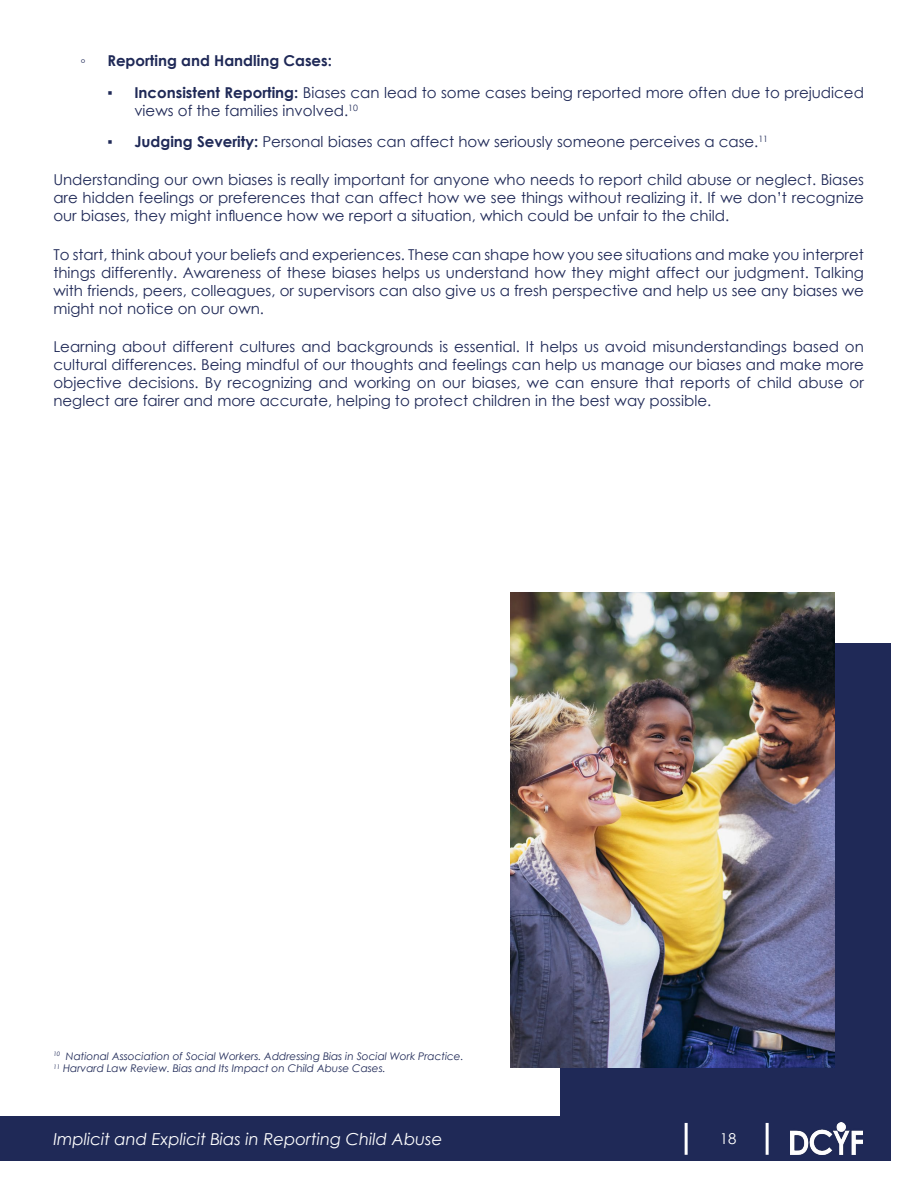
<style>
.page{position:relative;width:918px;height:1188px;background:#fff}
.page>*{position:absolute;margin:0;border:0;box-sizing:border-box;transform-origin:0 0}
.t1{font:italic 16.5px "Century Gothic";color:#fff}
.t2{font:15px/18px "Century Gothic";color:#1f2957;text-align:justify}
.t3{font:700 15px "Century Gothic";color:#1f2957}
.t4{font:15px "Century Gothic";color:#fff}
.t5{font:italic 10.5px/12.6px "Century Gothic";color:#1f2957}
.s1{font-weight:700}
</style>
<div class="page">
<div style="left:0;top:1117px;width:891px;height:44px;background:#1f2957"></div>
<hr style="left:685px;top:1123px;width:3px;height:32px;background:#fff">
<hr style="left:766px;top:1123px;width:3px;height:32px;background:#fff">
<img style="left:790px;top:1123px;width:73px;height:32px">
<div style="left:561px;top:643px;width:330px;height:475px;background:#1f2957"></div>
<img style="left:511px;top:592px;width:324px;height:476px">
<p class="t3" style="left:80px;top:49px;width:7px">◦</p>
<p class="t3" style="left:107px;top:49px;width:226px">Reporting and Handling Cases:</p>
<p class="t2" style="left:134px;top:83px;width:731px;text-indent:-27px"><span class="s1">▪ Inconsistent Reporting:</span> Biases can lead to some cases being reported more often due to prejudiced views of the families involved.<sup>10</sup></p>
<p class="t2" style="left:107px;top:133px;width:662px"><span class="s1">▪ Judging Severity:</span> Personal biases can affect how seriously someone perceives a case.<sup>11</sup></p>
<p class="t2" style="left:53px;top:171px;width:812px">Understanding our own biases is really important for anyone who needs to report child abuse or neglect. Biases are hidden feelings or preferences that can affect how we see things without realizing it. If we don’t recognize our biases, they might influence how we report a situation, which could be unfair to the child.</p>
<p class="t2" style="left:53px;top:245px;width:812px">To start, think about your beliefs and experiences. These can shape how you see situations and make you interpret things differently. Awareness of these biases helps us understand how they might affect our judgment. Talking with friends, peers, colleagues, or supervisors can also give us a fresh perspective and help us see any biases we might not notice on our own.</p>
<p class="t2" style="left:53px;top:337px;width:812px">Learning about different cultures and backgrounds is essential. It helps us avoid misunderstandings based on cultural differences. Being mindful of our thoughts and feelings can help us manage our biases and make more objective decisions. By recognizing and working on our biases, we can ensure that reports of child abuse or neglect are fairer and more accurate, helping to protect children in the best way possible.</p>
<p class="t5" style="left:53px;top:1050px;width:412px"><sup>10</sup> National Association of Social Workers. Addressing Bias in Social Work Practice.<br><sup>11</sup> Harvard Law Review. Bias and Its Impact on Child Abuse Cases.</p>
<p class="t1" style="left:53px;top:1127px;width:391px">Implicit and Explicit Bias in Reporting Child Abuse</p>
<p class="t4" style="left:720px;top:1128px;width:18px">18</p>
</div>
